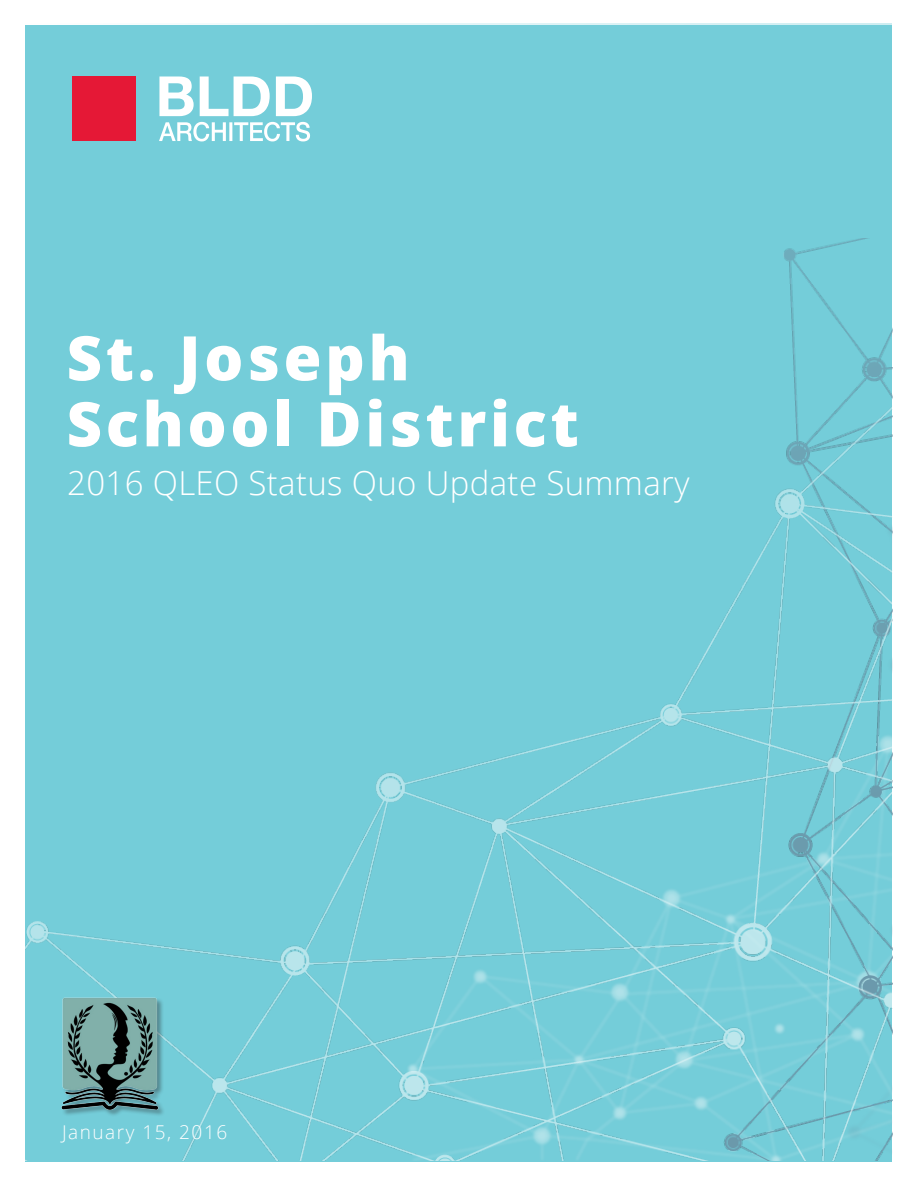
<style>
.page{position:relative;width:918px;height:1188px;background:#fff}
.page>*{position:absolute;margin:0;border:0;box-sizing:border-box;transform-origin:0 0}
.t1{font:800 61.5px/66px "Open Sans";letter-spacing:.06em;color:#fff}
.t2{font:300 33px "Open Sans";letter-spacing:.01em;color:#fff}
.t3{font:300 19.05px "Open Sans";letter-spacing:.08em;color:#fff}
</style>
<div class="page">
<div style="left:25px;top:23px;width:867px;height:1137px;background:#74cdd9"></div>
<img style="left:25px;top:238px;width:867px;height:922px">
<div style="left:72px;top:77px;width:64px;height:64px;background:#e51836"></div>
<svg style="left:159px;top:122px;width:151px;height:19px"></svg>
<svg style="left:159px;top:76px;width:153px;height:40px"></svg>
<img style="left:50px;top:995px;width:117px;height:120px">
<p class="t1" style="left:67px;top:322px;width:514px">St. Joseph<br>School District</p>
<p class="t2" style="left:67px;top:461px;width:624px">2016 QLEO Status Quo Update Summary</p>
<p class="t3" style="left:62px;top:1119px;width:167px">January 15, 2016</p>
</div>
